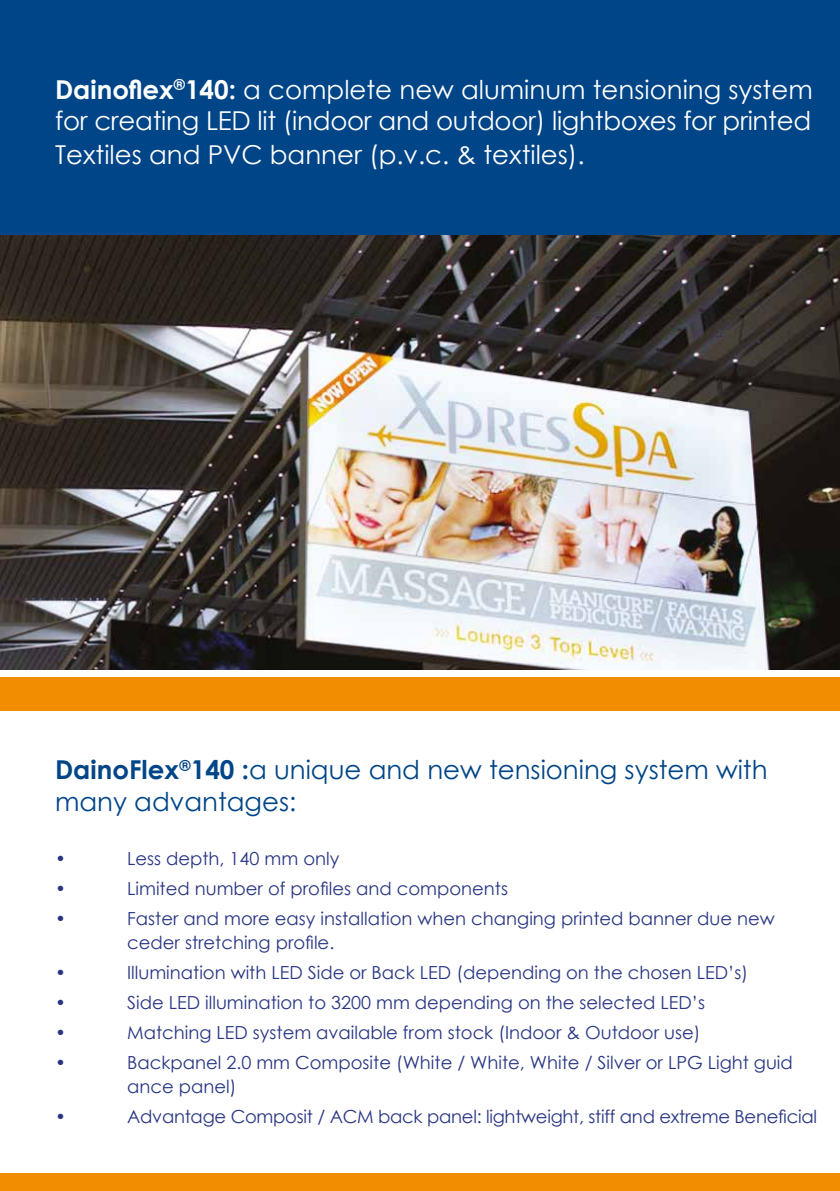
<style>
.page{position:relative;width:840px;height:1191px;background:#fff}
.page>*{position:absolute;margin:0;border:0;box-sizing:border-box;transform-origin:0 0}
.t1{font:26px/31.2px "Century Gothic";color:#fff}
.t2{font:26px/31.2px "Century Gothic";color:#004587}
.t3{font:18px/24px "Century Gothic";color:#283583}
.s1{font-weight:700}
</style>
<div class="page">
<div style="left:0;top:0;width:839px;height:235px;background:#004587"></div>
<div style="left:0;top:677px;width:839px;height:34px;background:#f28c00"></div>
<div style="left:0;top:1174px;width:839px;height:17px;background:#f28c00"></div>
<img style="left:0;top:235px;width:839px;height:434px">
<h1 class="t1" style="left:55px;top:73px;width:758px"><span class="s1">Dainoflex</span><sup>®</sup><span class="s1">140:</span> a complete new aluminum tensioning system for creating LED lit (indoor and outdoor) lightboxes for printed</h1>
<h1 class="t1" style="left:55px;top:138px;width:531px">Textiles and PVC banner (p.v.c. &amp; textiles).</h1>
<h1 class="t2" style="left:55px;top:754px;width:713px"><span class="s1">DainoFlex</span><sup>®</sup><span class="s1">140 :</span>a unique and new tensioning system with many advantages:</h1>
<p class="t3" style="left:55px;top:846px;width:12px">•</p>
<p class="t3" style="left:127px;top:846px;width:214px">Less depth, 140 mm only</p>
<p class="t3" style="left:55px;top:876px;width:12px">•</p>
<p class="t3" style="left:127px;top:876px;width:382px">Limited number of profiles and components</p>
<p class="t3" style="left:55px;top:906px;width:12px">•</p>
<p class="t3" style="left:127px;top:906px;width:649px">Faster and more easy installation when changing printed banner due new ceder stretching profile.</p>
<p class="t3" style="left:55px;top:960px;width:12px">•</p>
<p class="t3" style="left:127px;top:960px;width:622px">Illumination with LED Side or Back LED (depending on the chosen LED’s)</p>
<p class="t3" style="left:55px;top:990px;width:12px">•</p>
<p class="t3" style="left:127px;top:990px;width:579px">Side LED illumination to 3200 mm depending on the selected LED’s</p>
<p class="t3" style="left:55px;top:1020px;width:12px">•</p>
<p class="t3" style="left:127px;top:1020px;width:574px">Matching LED system available from stock (Indoor &amp; Outdoor use)</p>
<p class="t3" style="left:55px;top:1050px;width:12px">•</p>
<p class="t3" style="left:127px;top:1050px;width:667px">Backpanel 2.0 mm Composite (White / White, White / Silver or LPG Light guid ance panel)</p>
<p class="t3" style="left:55px;top:1104px;width:12px">•</p>
<p class="t3" style="left:127px;top:1104px;width:691px">Advantage Composit / ACM back panel: lightweight, stiff and extreme Beneficial</p>
</div>
